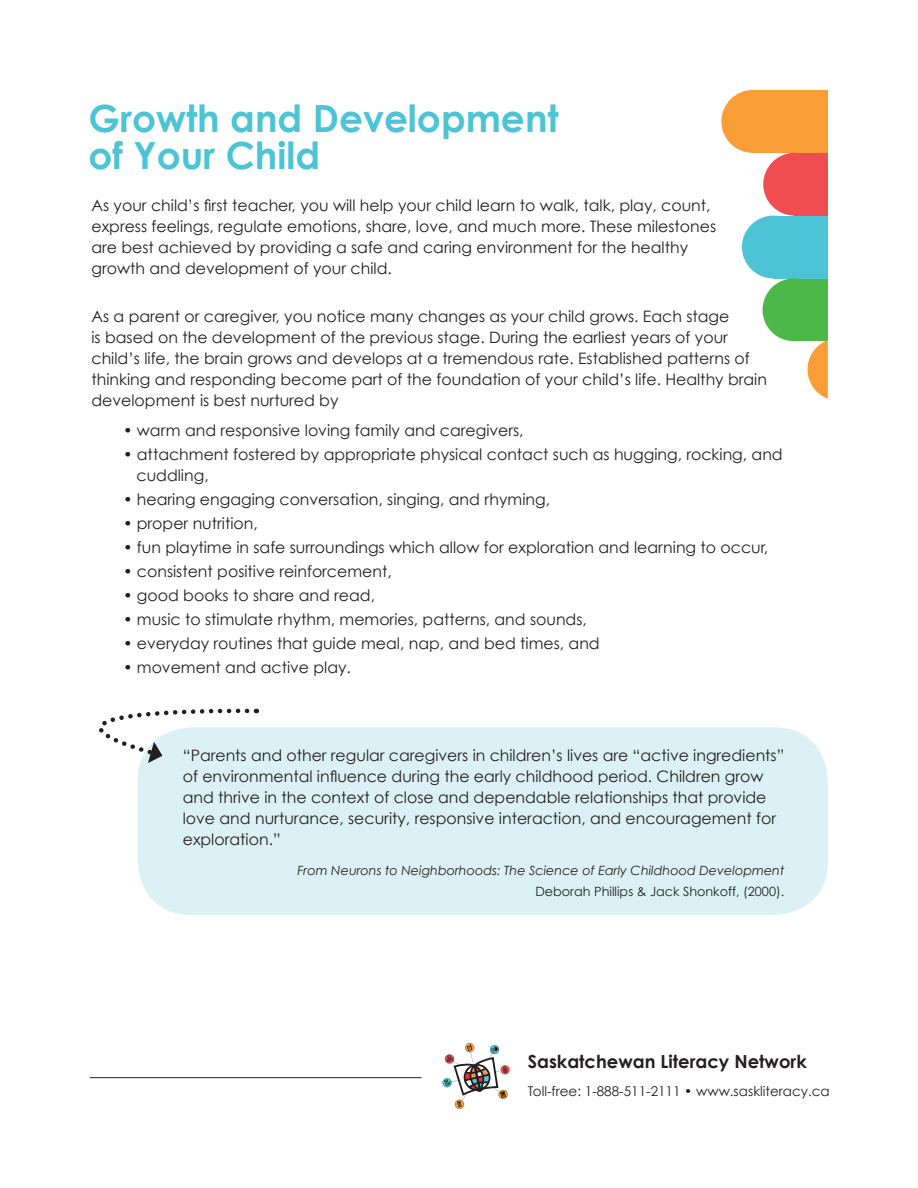
<style>
.page{position:relative;width:918px;height:1188px;background:#fff}
.page>*{position:absolute;margin:0;border:0;box-sizing:border-box;transform-origin:0 0}
.t1{font:700 37.5px/37.5px "Century Gothic";color:#4dc4d5}
.t2{font:700 18px "Century Gothic";color:#231f20}
.t3{font:15.75px/21px "Century Gothic";color:#231f20}
.t4{font:13.5px "Century Gothic";color:#231f20}
.t5{font:italic 12.75px/21px "Century Gothic";color:#231f20;text-align:right}
.s1{font-style:normal}
</style>
<div class="page">
<div style="left:138px;top:727px;width:690px;height:188px;background:#dcf1f5;border-radius:54px"></div>
<svg style="left:99px;top:708px;width:158px;height:55px"></svg>
<svg style="left:442px;top:1043px;width:68px;height:66px"></svg>
<hr style="left:90px;top:1077px;width:332px;height:1px;background:#231f20">
<div style="left:795px;top:278px;width:33px;height:63px;background:#4cb848"></div>
<div style="left:773px;top:216px;width:55px;height:62px;background:#4dc4d5"></div>
<div style="left:753px;top:90px;width:75px;height:63px;background:#f89d38"></div>
<div style="left:795px;top:153px;width:33px;height:63px;background:#ef4d4f"></div>
<div style="left:742px;top:216px;width:63px;height:62px;background:#4dc4d5;border-radius:50%"></div>
<div style="left:721px;top:90px;width:63px;height:63px;background:#f89d38;border-radius:50%"></div>
<div style="left:763px;top:153px;width:63px;height:63px;background:#ef4d4f;border-radius:50%"></div>
<svg style="left:808px;top:340px;width:20px;height:59px"></svg>
<div style="left:763px;top:278px;width:62px;height:63px;background:#4cb848;border-radius:50%"></div>
<p class="t1" style="left:88px;top:98px;width:472px">Growth and Development of Your Child</p>
<p class="t3" style="left:92px;top:195px;width:626px">As your child’s first teacher, you will help your child learn to walk, talk, play, count, express feelings, regulate emotions, share, love, and much more. These milestones are best achieved by providing a safe and caring environment for the healthy growth and development of your child.</p>
<p class="t3" style="left:92px;top:306px;width:677px">As a parent or caregiver, you notice many changes as your child grows. Each stage<br>is based on the development of the previous stage. During the earliest years of your child’s life, the brain grows and develops at a tremendous rate. Established patterns of thinking and responding become part of the foundation of your child’s life. Healthy brain development is best nurtured by</p>
<p class="t3" style="left:123px;top:420px;width:402px">• warm and responsive loving family and caregivers,</p>
<p class="t3" style="left:136px;top:444px;width:648px;text-indent:-14px">• attachment fostered by appropriate physical contact such as hugging, rocking, and cuddling,</p>
<p class="t3" style="left:123px;top:489px;width:429px">• hearing engaging conversation, singing, and rhyming,</p>
<p class="t3" style="left:123px;top:513px;width:136px">• proper nutrition,</p>
<p class="t3" style="left:123px;top:537px;width:647px">• fun playtime in safe surroundings which allow for exploration and learning to occur,</p>
<p class="t3" style="left:123px;top:561px;width:270px">• consistent positive reinforcement,</p>
<p class="t3" style="left:123px;top:585px;width:254px">• good books to share and read,</p>
<p class="t3" style="left:123px;top:609px;width:465px">• music to stimulate rhythm, memories, patterns, and sounds,</p>
<p class="t3" style="left:123px;top:633px;width:478px">• everyday routines that guide meal, nap, and bed times, and</p>
<p class="t3" style="left:123px;top:657px;width:230px">• movement and active play.</p>
<p class="t3" style="left:183px;top:745px;width:603px">“Parents and other regular caregivers in children’s lives are “active ingredients” of environmental influence during the early childhood period. Children grow and thrive in the context of close and dependable relationships that provide love and nurturance, security, responsive interaction, and encouragement for exploration.”</p>
<p class="t5" style="left:297px;top:860px;width:489px">From Neurons to Neighborhoods: The Science of Early Childhood Development<br><span class="s1">Deborah Phillips &amp; Jack Shonkoff, (2000).</span></p>
<p class="t2" style="left:528px;top:1050px;width:281px">Saskatchewan Literacy Network</p>
<p class="t4" style="left:528px;top:1083px;width:304px">Toll-free: 1-888-511-2111 • www.saskliteracy.ca</p>
</div>
